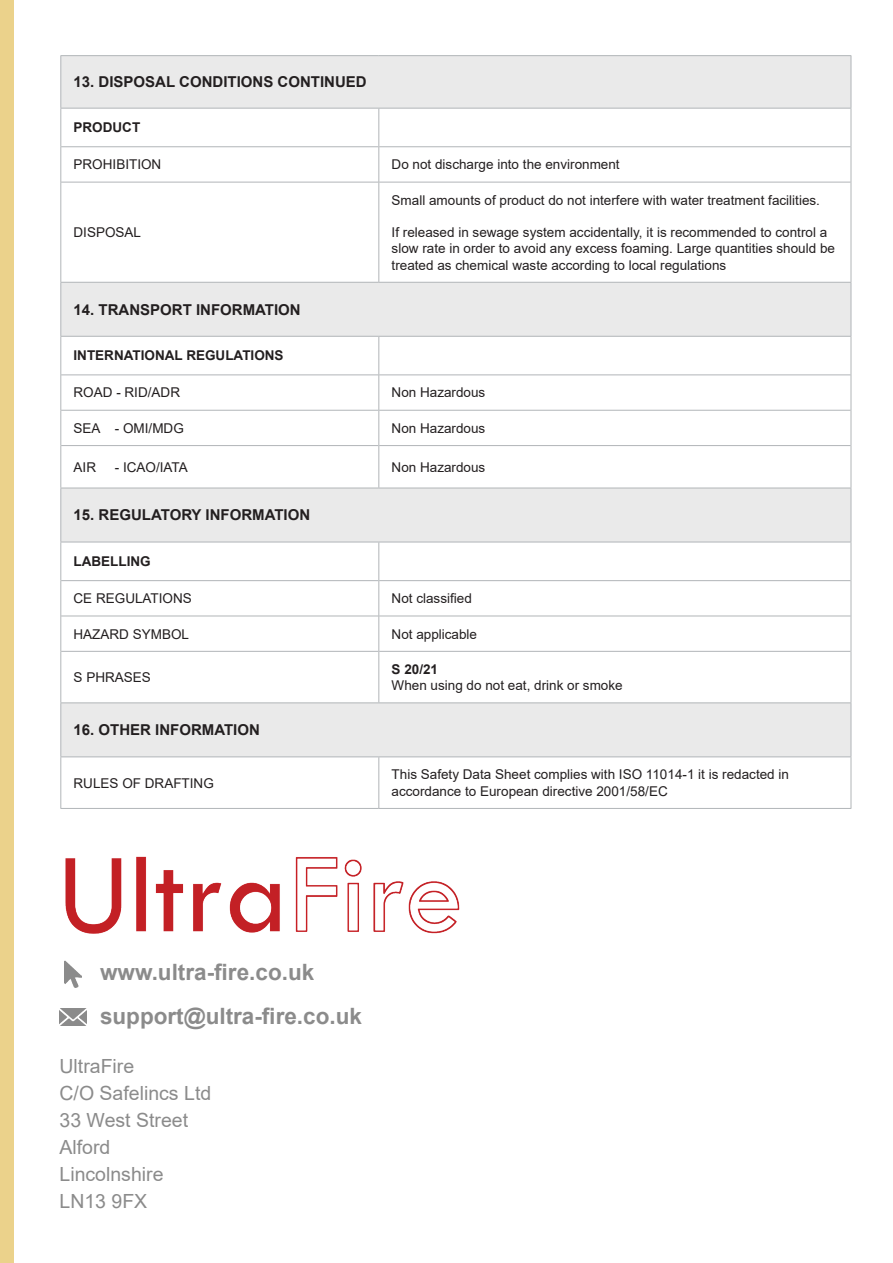
<style>
.page{position:relative;width:893px;height:1263px;background:#fff}
.page>*{position:absolute;margin:0;border:0;box-sizing:border-box;transform-origin:0 0}
.t1{font:700 22.5px/43.7px "Arial";color:#8b8b8b}
.t2{font:19.5px/27px "Arial";color:#8b8b8b}
.t3{font:700 15px "Arial";color:#231f20}
.t4{font:13.5px/16.2px "Arial";color:#231f20}
.t5{font:700 13.5px "Arial";color:#231f20}
</style>
<div class="page">
<div style="left:0;top:0;width:14px;height:1263px;background:#ebd28b"></div>
<svg style="left:61px;top:56px;width:790px;height:700px"></svg>
<hr style="left:60px;top:109px;width:1px;height:38px;background:#b1b5b8">
<hr style="left:60px;top:147px;width:1px;height:35px;background:#b1b5b8">
<hr style="left:60px;top:182px;width:1px;height:100px;background:#b1b5b8">
<hr style="left:60px;top:337px;width:1px;height:38px;background:#b1b5b8">
<hr style="left:60px;top:375px;width:1px;height:35px;background:#b1b5b8">
<hr style="left:60px;top:410px;width:1px;height:36px;background:#b1b5b8">
<hr style="left:60px;top:446px;width:1px;height:42px;background:#b1b5b8">
<hr style="left:60px;top:542px;width:1px;height:39px;background:#b1b5b8">
<hr style="left:60px;top:581px;width:1px;height:35px;background:#b1b5b8">
<hr style="left:60px;top:616px;width:1px;height:35px;background:#b1b5b8">
<hr style="left:60px;top:651px;width:1px;height:51px;background:#b1b5b8">
<hr style="left:60px;top:757px;width:1px;height:51px;background:#b1b5b8">
<hr style="left:378px;top:109px;width:1px;height:38px;background:#b1b5b8">
<hr style="left:851px;top:109px;width:1px;height:38px;background:#b1b5b8">
<hr style="left:378px;top:147px;width:1px;height:35px;background:#b1b5b8">
<hr style="left:851px;top:147px;width:1px;height:35px;background:#b1b5b8">
<hr style="left:378px;top:182px;width:1px;height:100px;background:#b1b5b8">
<hr style="left:851px;top:182px;width:1px;height:100px;background:#b1b5b8">
<hr style="left:378px;top:337px;width:1px;height:38px;background:#b1b5b8">
<hr style="left:851px;top:337px;width:1px;height:38px;background:#b1b5b8">
<hr style="left:378px;top:375px;width:1px;height:35px;background:#b1b5b8">
<hr style="left:851px;top:375px;width:1px;height:35px;background:#b1b5b8">
<hr style="left:378px;top:410px;width:1px;height:36px;background:#b1b5b8">
<hr style="left:851px;top:410px;width:1px;height:36px;background:#b1b5b8">
<hr style="left:378px;top:446px;width:1px;height:42px;background:#b1b5b8">
<hr style="left:851px;top:446px;width:1px;height:42px;background:#b1b5b8">
<hr style="left:378px;top:542px;width:1px;height:39px;background:#b1b5b8">
<hr style="left:851px;top:542px;width:1px;height:39px;background:#b1b5b8">
<hr style="left:378px;top:581px;width:1px;height:35px;background:#b1b5b8">
<hr style="left:851px;top:581px;width:1px;height:35px;background:#b1b5b8">
<hr style="left:378px;top:616px;width:1px;height:35px;background:#b1b5b8">
<hr style="left:851px;top:616px;width:1px;height:35px;background:#b1b5b8">
<hr style="left:378px;top:651px;width:1px;height:51px;background:#b1b5b8">
<hr style="left:851px;top:651px;width:1px;height:51px;background:#b1b5b8">
<hr style="left:378px;top:757px;width:1px;height:51px;background:#b1b5b8">
<hr style="left:851px;top:757px;width:1px;height:51px;background:#b1b5b8">
<hr style="left:851px;top:56px;width:1px;height:52px;background:#b1b5b8">
<hr style="left:379px;top:108px;width:472px;height:1px;background:#b1b5b8">
<hr style="left:379px;top:146px;width:472px;height:1px;background:#b1b5b8">
<hr style="left:379px;top:182px;width:472px;height:1px;background:#b1b5b8">
<hr style="left:379px;top:374px;width:472px;height:1px;background:#b1b5b8">
<hr style="left:379px;top:410px;width:472px;height:1px;background:#b1b5b8">
<hr style="left:379px;top:445px;width:472px;height:1px;background:#b1b5b8">
<hr style="left:379px;top:580px;width:472px;height:1px;background:#b1b5b8">
<hr style="left:379px;top:616px;width:472px;height:1px;background:#b1b5b8">
<hr style="left:379px;top:651px;width:472px;height:1px;background:#b1b5b8">
<hr style="left:379px;top:808px;width:472px;height:1px;background:#b1b5b8">
<hr style="left:379px;top:282px;width:472px;height:1px;background:#b1b5b8">
<hr style="left:851px;top:283px;width:1px;height:53px;background:#b1b5b8">
<hr style="left:379px;top:336px;width:472px;height:1px;background:#b1b5b8">
<hr style="left:379px;top:488px;width:472px;height:1px;background:#b1b5b8">
<hr style="left:851px;top:488px;width:1px;height:54px;background:#b1b5b8">
<hr style="left:379px;top:542px;width:472px;height:1px;background:#b1b5b8">
<hr style="left:379px;top:702px;width:472px;height:1px;background:#b1b5b8">
<hr style="left:851px;top:703px;width:1px;height:53px;background:#b1b5b8">
<hr style="left:379px;top:756px;width:472px;height:1px;background:#b1b5b8">
<hr style="left:60px;top:55px;width:319px;height:1px;background:#b1b5b8">
<hr style="left:60px;top:56px;width:1px;height:52px;background:#b1b5b8">
<hr style="left:379px;top:55px;width:472px;height:1px;background:#b1b5b8">
<hr style="left:60px;top:108px;width:319px;height:1px;background:#b1b5b8">
<hr style="left:61px;top:146px;width:317px;height:1px;background:#b1b5b8">
<hr style="left:61px;top:182px;width:317px;height:1px;background:#b1b5b8">
<hr style="left:61px;top:374px;width:317px;height:1px;background:#b1b5b8">
<hr style="left:61px;top:410px;width:317px;height:1px;background:#b1b5b8">
<hr style="left:61px;top:445px;width:317px;height:1px;background:#b1b5b8">
<hr style="left:61px;top:580px;width:317px;height:1px;background:#b1b5b8">
<hr style="left:61px;top:616px;width:317px;height:1px;background:#b1b5b8">
<hr style="left:61px;top:651px;width:317px;height:1px;background:#b1b5b8">
<hr style="left:60px;top:808px;width:319px;height:1px;background:#b1b5b8">
<hr style="left:60px;top:282px;width:319px;height:1px;background:#b1b5b8">
<hr style="left:60px;top:283px;width:1px;height:53px;background:#b1b5b8">
<hr style="left:60px;top:336px;width:319px;height:1px;background:#b1b5b8">
<hr style="left:60px;top:488px;width:319px;height:1px;background:#b1b5b8">
<hr style="left:60px;top:488px;width:1px;height:54px;background:#b1b5b8">
<hr style="left:60px;top:542px;width:319px;height:1px;background:#b1b5b8">
<hr style="left:60px;top:702px;width:319px;height:1px;background:#b1b5b8">
<hr style="left:60px;top:703px;width:1px;height:53px;background:#b1b5b8">
<hr style="left:60px;top:756px;width:319px;height:1px;background:#b1b5b8">
<img style="left:65px;top:960px;width:16px;height:27px">
<img style="left:60px;top:1008px;width:27px;height:18px">
<img style="left:65px;top:856px;width:395px;height:77px">
<p class="t3" style="left:74px;top:72px;width:295px">13. DISPOSAL CONDITIONS CONTINUED</p>
<p class="t5" style="left:74px;top:118px;width:68px">PRODUCT</p>
<p class="t4" style="left:74px;top:156px;width:89px">PROHIBITION</p>
<p class="t4" style="left:392px;top:156px;width:230px">Do not discharge into the environment</p>
<p class="t4" style="left:74px;top:224px;width:69px">DISPOSAL</p>
<p class="t4" style="left:392px;top:192px;width:430px">Small amounts of product do not interfere with water treatment facilities.</p>
<p class="t4" style="left:392px;top:224px;width:445px">If released in sewage system accidentally, it is recommended to control a slow rate in order to avoid any excess foaming. Large quantities should be treated as chemical waste according to local regulations</p>
<p class="t3" style="left:74px;top:299px;width:229px">14. TRANSPORT INFORMATION</p>
<p class="t5" style="left:74px;top:346px;width:211px">INTERNATIONAL REGULATIONS</p>
<p class="t4" style="left:74px;top:385px;width:108px">ROAD - RID/ADR</p>
<p class="t4" style="left:392px;top:385px;width:95px">Non Hazardous</p>
<p class="t4" style="left:74px;top:420px;width:112px">SEA - OMI/MDG</p>
<p class="t4" style="left:392px;top:420px;width:95px">Non Hazardous</p>
<p class="t4" style="left:74px;top:459px;width:24px">AIR</p>
<p class="t4" style="left:115px;top:459px;width:74px">- ICAO/IATA</p>
<p class="t4" style="left:392px;top:459px;width:95px">Non Hazardous</p>
<p class="t3" style="left:74px;top:505px;width:238px">15. REGULATORY INFORMATION</p>
<p class="t5" style="left:74px;top:552px;width:79px">LABELLING</p>
<p class="t4" style="left:74px;top:590px;width:120px">CE REGULATIONS</p>
<p class="t4" style="left:392px;top:590px;width:82px">Not classified</p>
<p class="t4" style="left:74px;top:626px;width:117px">HAZARD SYMBOL</p>
<p class="t4" style="left:392px;top:626px;width:87px">Not applicable</p>
<p class="t4" style="left:74px;top:669px;width:79px">S PHRASES</p>
<p class="t5" style="left:392px;top:660px;width:48px">S 20/21</p>
<p class="t4" style="left:392px;top:677px;width:233px">When using do not eat, drink or smoke</p>
<p class="t3" style="left:74px;top:719px;width:188px">16. OTHER INFORMATION</p>
<p class="t4" style="left:74px;top:775px;width:142px">RULES OF DRAFTING</p>
<p class="t4" style="left:392px;top:766px;width:399px">This Safety Data Sheet complies with ISO 11014-1 it is redacted in accordance to European directive 2001/58/EC</p>
<h1 class="t1" style="left:100px;top:950px;width:263px">www.ultra-fire.co.uk support@ultra-fire.co.uk</h1>
<h2 class="t2" style="left:60px;top:1052px;width:153px">UltraFire<br>C/O Safelincs Ltd<br>33 West Street<br>Alford<br>Lincolnshire<br>LN13 9FX</h2>
</div>
